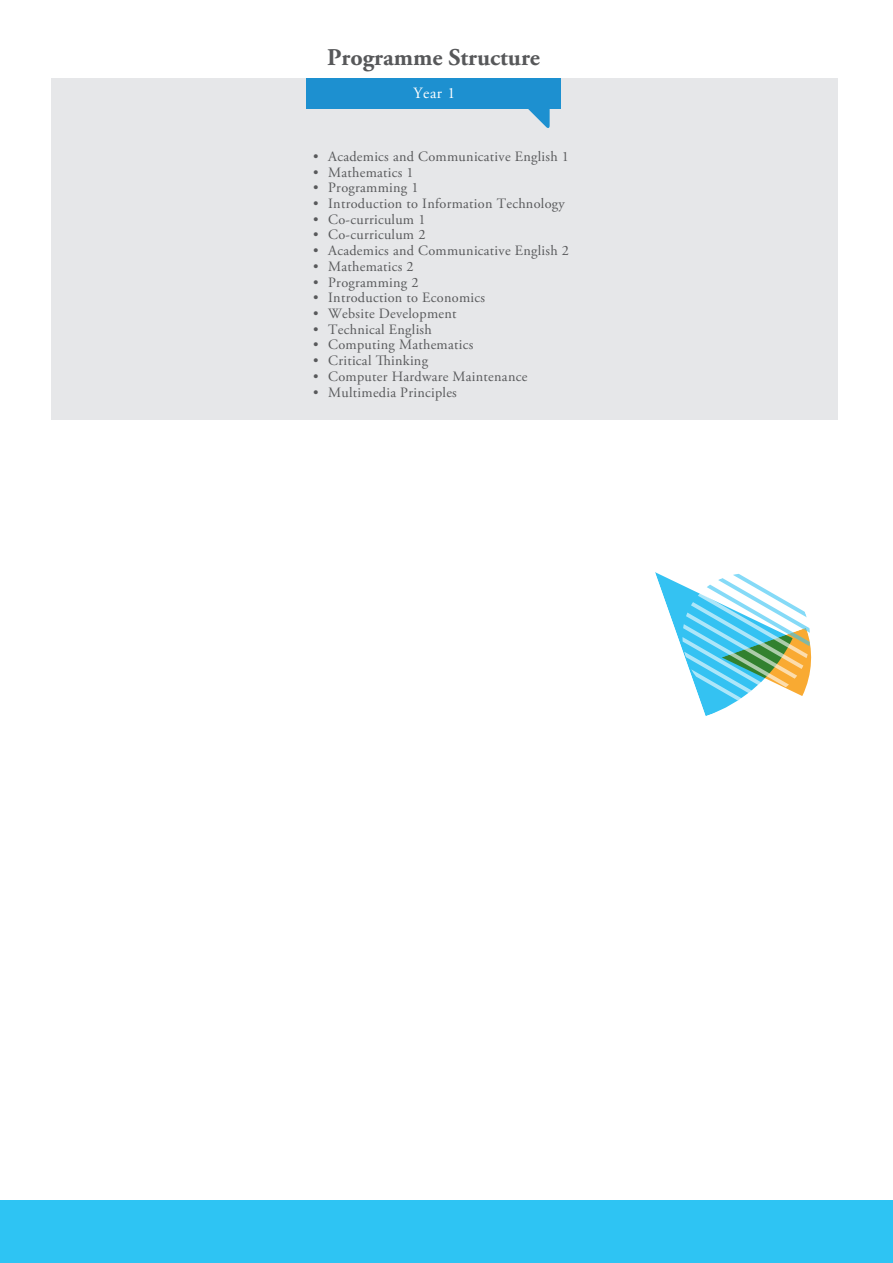
<style>
.page{position:relative;width:893px;height:1263px;background:#fff}
.page>*{position:absolute;margin:0;border:0;box-sizing:border-box;transform-origin:0 0}
.t1{font:700 24px "Adobe Garamond Pro";color:#57585a}
.t2{font:15.75px "Adobe Garamond Pro";color:#fff}
.t3{font:14.25px "Adobe Garamond Pro";letter-spacing:.02em;color:#58595b}
</style>
<div class="page">
<div style="left:52px;top:78px;width:786px;height:342px;background:#e6e7e9"></div>
<div style="left:306px;top:78px;width:255px;height:31px;background:#1d90d0"></div>
<svg style="left:528px;top:109px;width:22px;height:19px"></svg>
<svg style="left:655px;top:572px;width:157px;height:144px"></svg>
<div style="left:0;top:1200px;width:893px;height:63px;background:#2ec4f3"></div>
<h1 class="t1" style="left:327px;top:43px;width:214px">Programme Structure</h1>
<p class="t2" style="left:414px;top:84px;width:43px">Year 1</p>
<p class="t3" style="left:313px;top:148px;width:257px">• Academics and Communicative English 1</p>
<p class="t3" style="left:313px;top:163px;width:102px">• Mathematics 1</p>
<p class="t3" style="left:313px;top:179px;width:107px">• Programming 1</p>
<p class="t3" style="left:313px;top:195px;width:253px">• Introduction to Information Technology</p>
<p class="t3" style="left:313px;top:211px;width:114px">• Co-curriculum 1</p>
<p class="t3" style="left:313px;top:226px;width:114px">• Co-curriculum 2</p>
<p class="t3" style="left:313px;top:242px;width:257px">• Academics and Communicative English 2</p>
<p class="t3" style="left:313px;top:258px;width:102px">• Mathematics 2</p>
<p class="t3" style="left:313px;top:274px;width:107px">• Programming 2</p>
<p class="t3" style="left:313px;top:289px;width:173px">• Introduction to Economics</p>
<p class="t3" style="left:313px;top:305px;width:145px">• Website Development</p>
<p class="t3" style="left:313px;top:321px;width:120px">• Technical English</p>
<p class="t3" style="left:313px;top:336px;width:162px">• Computing Mathematics</p>
<p class="t3" style="left:313px;top:352px;width:116px">• Critical Thinking</p>
<p class="t3" style="left:313px;top:368px;width:216px">• Computer Hardware Maintenance</p>
<p class="t3" style="left:313px;top:384px;width:145px">• Multimedia Principles</p>
</div>
